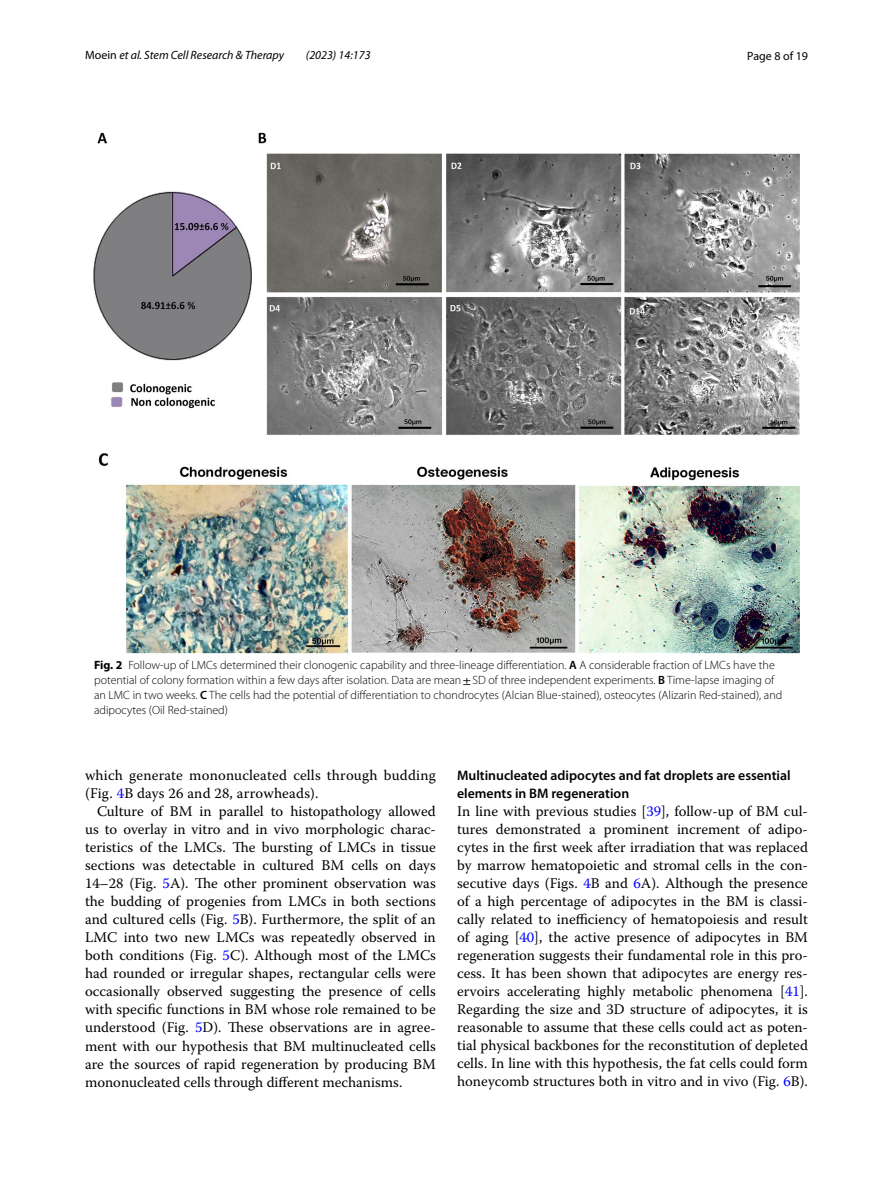
<style>
.page{position:relative;width:893px;height:1187px;background:#fff}
.page>*{position:absolute;margin:0;border:0;box-sizing:border-box;transform-origin:0 0}
.t1{font:14.7px/18px "Warnock Pro";letter-spacing:.005em;color:#000;text-align:justify}
.t2{font:600 13.8px/18px "Myriad Pro";color:#000}
.t3{font:300 12px/15px "Myriad Pro";color:#000}
.t4{font:italic 12px "Myriad Pro";color:#000}
.t5{font:12px "Myriad Pro";color:#000}
.s1{font-style:normal}
.s2{font-weight:700}
.s3{font-weight:600}
.s4{font-family:"STIX";font-weight:400}
.s5{color:#00f}
</style>
<div class="page">
<img style="left:94px;top:133px;width:705px;height:520px">
<p class="t4" style="left:85px;top:48px;width:201px"><span class="s1">Moein</span> et al. Stem Cell Research &amp; Therapy</p>
<p class="t4" style="left:306px;top:48px;width:66px">(2023) 14:173</p>
<p class="t5" style="left:747px;top:48px;width:62px">Page 8 of 19</p>
<p class="t3" style="left:94px;top:657px;width:690px"><span class="s2">Fig. 2</span> Follow-up of LMCs determined their clonogenic capability and three-lineage differentiation. <span class="s3">A</span> A considerable fraction of LMCs have the potential of colony formation within a few days after isolation. Data are mean<span class="s4">±</span>SD of three independent experiments. <span class="s3">B</span> Time-lapse imaging of an LMC in two weeks. <span class="s3">C</span> The cells had the potential of differentiation to chondrocytes (Alcian Blue-stained), osteocytes (Alizarin Red-stained), and adipocytes (Oil Red-stained)</p>
<p class="t1" style="left:85px;top:766px;width:352px">which generate mononucleated cells through budding (Fig. <span class="s5">4</span>B days 26 and 28, arrowheads).</p>
<p class="t1" style="left:85px;top:802px;width:352px;text-indent:12px">Culture of BM in parallel to histopathology allowed us to overlay in vitro and in vivo morphologic charac&shy;teristics of the LMCs. The bursting of LMCs in tissue sections was detectable in cultured BM cells on days 14–28 (Fig. <span class="s5">5</span>A). The other prominent observation was the budding of progenies from LMCs in both sections and cultured cells (Fig. <span class="s5">5</span>B). Furthermore, the split of an LMC into two new LMCs was repeatedly observed in both conditions (Fig. <span class="s5">5</span>C). Although most of the LMCs had rounded or irregular shapes, rectangular cells were occasionally observed suggesting the presence of cells with specific functions in BM whose role remained to be understood (Fig. <span class="s5">5</span>D). These observations are in agree&shy;ment with our hypothesis that BM multinucleated cells are the sources of rapid regeneration by producing BM mononucleated cells through different mechanisms.</p>
<p class="t2" style="left:457px;top:766px;width:335px">Multinucleated adipocytes and fat droplets are essential elements in BM regeneration</p>
<p class="t1" style="left:457px;top:801px;width:352px">In line with previous studies [<span class="s5">39</span>], follow-up of BM cul&shy;tures demonstrated a prominent increment of adipo&shy;cytes in the first week after irradiation that was replaced by marrow hematopoietic and stromal cells in the con&shy;secutive days (Figs. <span class="s5">4</span>B and <span class="s5">6</span>A). Although the presence of a high percentage of adipocytes in the BM is classi&shy;cally related to inefficiency of hematopoiesis and result of aging [<span class="s5">40</span>], the active presence of adipocytes in BM regeneration suggests their fundamental role in this pro&shy;cess. It has been shown that adipocytes are energy res&shy;ervoirs accelerating highly metabolic phenomena [<span class="s5">41</span>].<br>Regarding the size and 3D structure of adipocytes, it is reasonable to assume that these cells could act as poten&shy;tial physical backbones for the reconstitution of depleted cells. In line with this hypothesis, the fat cells could form honeycomb structures both in vitro and in vivo (Fig. <span class="s5">6</span>B).</p>
</div>
